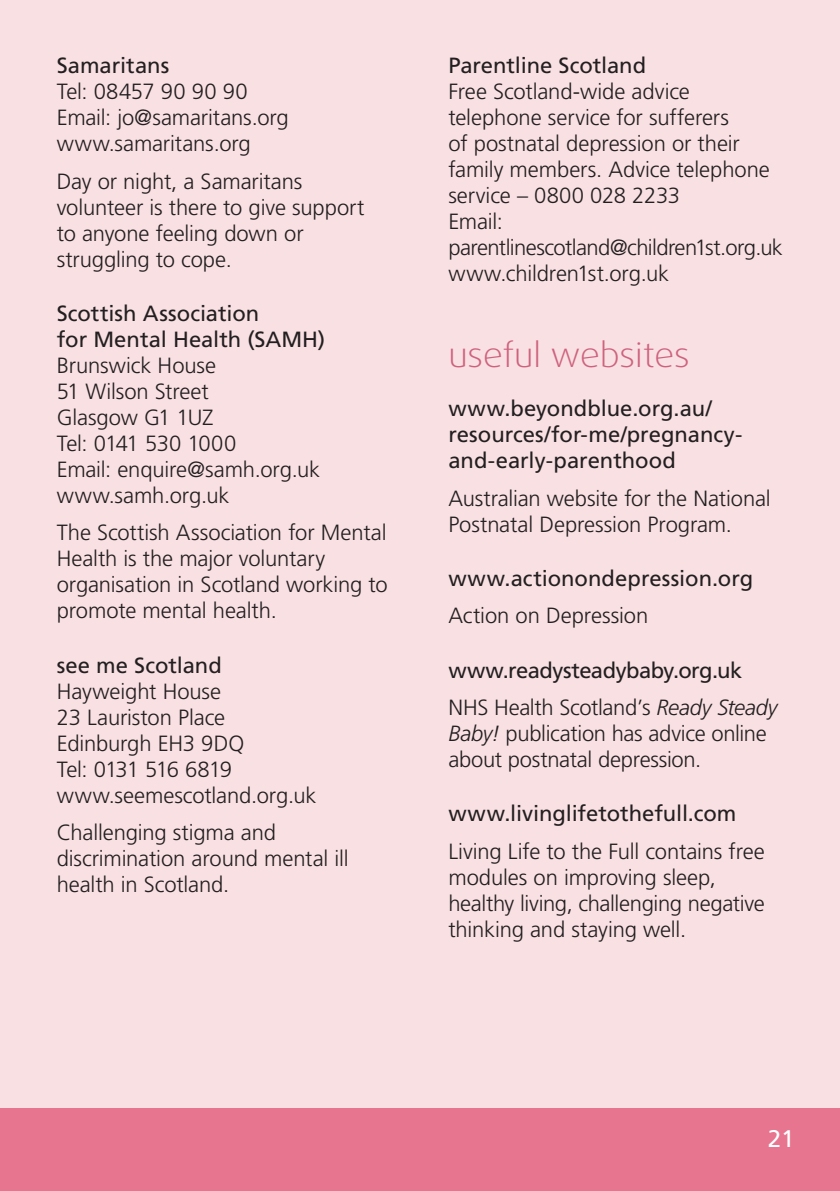
<style>
.page{position:relative;width:840px;height:1191px;background:#fff}
.page>*{position:absolute;margin:0;border:0;box-sizing:border-box;transform-origin:0 0}
.Heading1{font:300 expanded 34px "Dax OT";color:#ce627d}
.t1{font:24px "Frutiger LT Std";color:#fff}
.body_text_1{font:300 22px/26px "Frutiger LT Std";letter-spacing:-.01em;color:#231f20}
.body_text_1-2{font:22px/26px "Frutiger LT Std";color:#231f20}
.body_text_1-3{font:22px "Frutiger LT Std";letter-spacing:-.025em;color:#231f20}
.s1{font-weight:400}
.s2{font-style:italic}
</style>
<div class="page">
<div style="left:0;top:1107px;width:839px;height:84px;background:#e7758f"></div>
<div style="left:0;top:0;width:839px;height:1107px;background:#f9e0e3"></div>
<p class="body_text_1" style="left:57px;top:53px;width:233px"><span class="s1">Samaritans<br></span>Tel: 08457 90 90 90<br>Email: jo@samaritans.org www.samaritans.org</p>
<p class="body_text_1" style="left:57px;top:168px;width:309px">Day or night, a Samaritans volunteer is there to give support to anyone feeling down or struggling to cope.</p>
<p class="body_text_1" style="left:57px;top:301px;width:270px"><span class="s1">Scottish Association<br>for Mental Health (SAMH)<br></span>Brunswick House<br>51 Wilson Street<br>Glasgow G1 1UZ<br>Tel: 0141 530 1000<br>Email: enquire@samh.org.uk www.samh.org.uk</p>
<p class="body_text_1" style="left:57px;top:520px;width:332px">The Scottish Association for Mental<br>Health is the major voluntary organisation in Scotland working to promote mental health.</p>
<p class="body_text_1" style="left:57px;top:652px;width:261px"><span class="s1">see me Scotland<br></span>Hayweight House<br>23 Lauriston Place<br>Edinburgh EH3 9DQ<br>Tel: 0131 516 6819 www.seemescotland.org.uk</p>
<p class="body_text_1" style="left:57px;top:820px;width:293px">Challenging stigma and discrimination around mental ill health in Scotland.</p>
<p class="body_text_1" style="left:448px;top:53px;width:336px"><span class="s1">Parentline Scotland<br></span>Free Scotland-wide advice telephone service for sufferers<br>of postnatal depression or their family members. Advice telephone service – 0800 028 2233<br>Email: parentlinescotland@children1st.org.uk www.children1st.org.uk</p>
<h1 class="Heading1" style="left:448px;top:334px;width:243px">useful websites</h1>
<p class="body_text_1-2" style="left:448px;top:395px;width:295px">www.beyondblue.org.au/ resources/for-me/pregnancy&shy;and-early-parenthood</p>
<p class="body_text_1" style="left:448px;top:485px;width:324px">Australian website for the National<br>Postnatal Depression Program.</p>
<p class="body_text_1-2" style="left:448px;top:565px;width:306px">www.actionondepression.org</p>
<p class="body_text_1" style="left:448px;top:603px;width:201px">Action on Depression</p>
<p class="body_text_1-3" style="left:448px;top:657px;width:295px">www.readysteadybaby.org.uk</p>
<p class="body_text_1" style="left:448px;top:694px;width:330px">NHS Health Scotland’s <span class="s2">Ready Steady<br>Baby!</span> publication has advice online about postnatal depression.</p>
<p class="body_text_1-2" style="left:448px;top:801px;width:289px">www.livinglifetothefull.com</p>
<p class="body_text_1" style="left:448px;top:838px;width:318px">Living Life to the Full contains free modules on improving sleep, healthy living, challenging negative thinking and staying well.</p>
<p class="t1" style="left:767px;top:1124px;width:28px">21</p>
</div>
